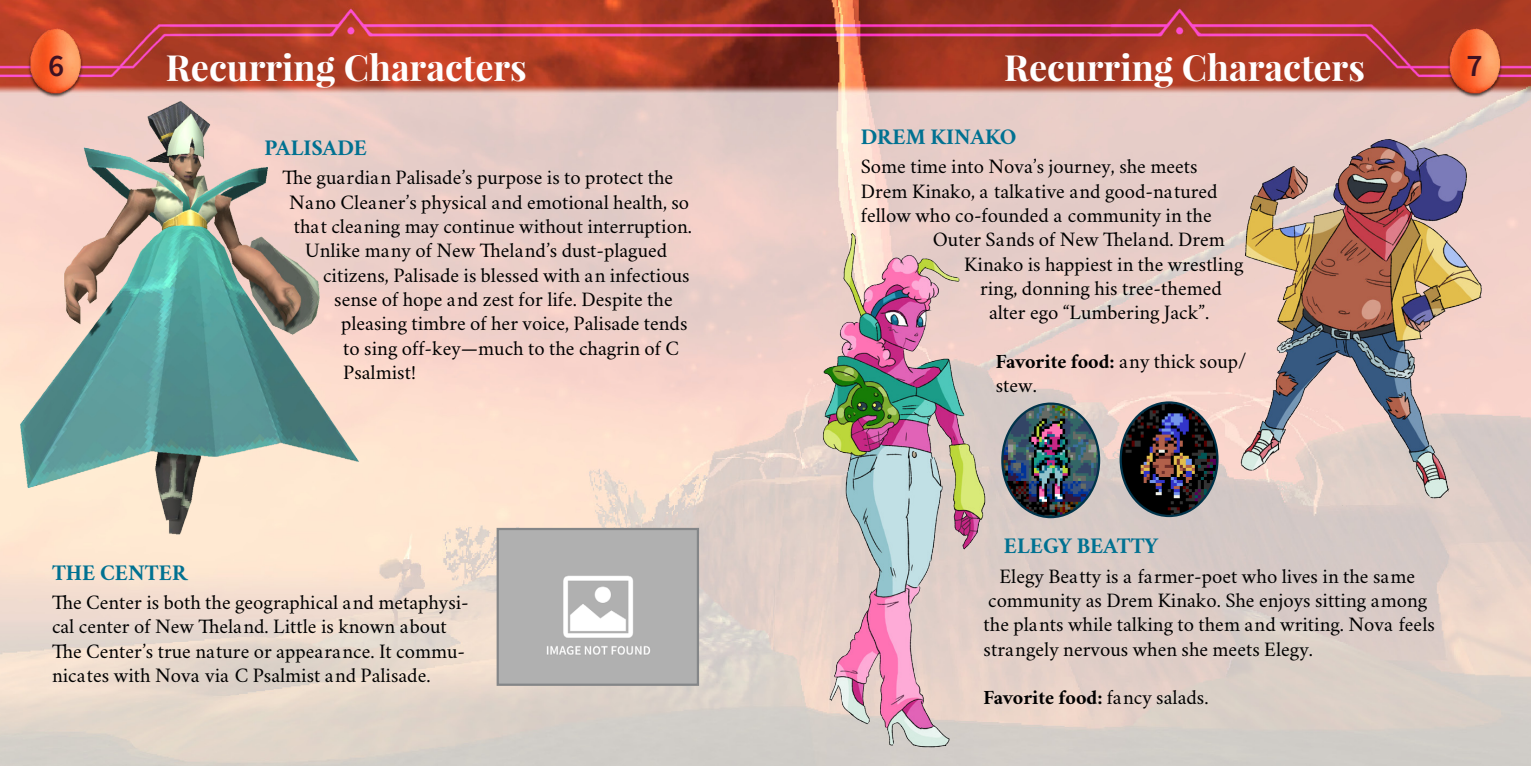
<style>
.page{position:relative;width:1531px;height:766px;background:#fff}
.page>*{position:absolute;margin:0;border:0;box-sizing:border-box;transform-origin:0 0}
.t1{font:700 36px "Playfair Display";color:#fff}
.t2{font:600 31.5px "Source Sans Pro";color:#3e1222}
.t3{font:700 22.5px "Crimson";color:#007191}
.t4{font:20.25px/24.3px "Crimson";color:#000}
.t5{font:700 20.25px "Crimson";letter-spacing:-.02em;color:#000}
.s1{font-weight:700}
.s2{font-weight:400}
</style>
<div class="page">
<img style="left:0;top:0;width:1531px;height:765px">
<img style="left:0;top:64px;width:388px;height:507px">
<img style="left:500px;top:530px;width:196px;height:152px">
<div style="left:497px;top:527px;width:202px;height:158px;border:2px solid #848688"></div>
<img style="left:1233px;top:127px;width:258px;height:390px">
<img style="left:811px;top:222px;width:187px;height:535px">
<img style="left:1002px;top:403px;width:97px;height:114px">
<div style="left:1001px;top:402px;width:99px;height:116px;border:2px solid #00344b;border-radius:50%"></div>
<img style="left:1120px;top:402px;width:97px;height:114px">
<div style="left:1119px;top:401px;width:99px;height:116px;border:2px solid #00344b;border-radius:50%"></div>
<h1 class="t1" style="left:166px;top:45px;width:362px">Recurring Characters</h1>
<h1 class="t1" style="left:1004px;top:45px;width:362px">Recurring Characters</h1>
<h2 class="t2" style="left:48px;top:45px;width:18px">6</h2>
<h2 class="t2" style="left:1466px;top:45px;width:18px">7</h2>
<p class="t3" style="left:265px;top:130px;width:104px">PALISAD E</p>
<p class="t4" style="left:283px;top:164px;width:392px">The guardian Palisade’s purpose is to protect the</p>
<p class="t4" style="left:289px;top:188px;width:401px">Nano Cleaner’s physical and emotional health, so</p>
<p class="t4" style="left:294px;top:213px;width:400px">that cleaning may continue without interruption.</p>
<p class="t4" style="left:305px;top:237px;width:364px">Unlike many of New Theland’s dust-plagued</p>
<p class="t4" style="left:323px;top:261px;width:368px">citizens, Palisade is blessed with an infectious</p>
<p class="t4" style="left:334px;top:286px;width:340px">sense of hope and zest for life. Despite the</p>
<p class="t4" style="left:341px;top:310px;width:348px">pleasing timbre of her voice, Palisade tends</p>
<p class="t4" style="left:343px;top:334px;width:337px">to sing off-key—much to the chagrin of C</p>
<p class="t4" style="left:343px;top:358px;width:74px">Psalmist!</p>
<p class="t3" style="left:52px;top:555px;width:131px">THE CENTER</p>
<p class="t4" style="left:52px;top:588px;width:418px">The Center is both the geographical and metaphysi&shy;cal center of New Theland. Little is known about The Center’s true nature or appearance. It commu&shy;nicates with Nova via C Psalmist and Palisade.</p>
<p class="t3" style="left:861px;top:119px;width:157px">DREM KINAKO</p>
<p class="t4" style="left:861px;top:153px;width:338px">Some time into Nova’s journey, she meets</p>
<p class="t4" style="left:861px;top:177px;width:358px">Drem Kinako, a talkative and good-natured</p>
<p class="t4" style="left:861px;top:202px;width:352px">fellow who co-founded a community in the</p>
<p class="t4" style="left:933px;top:226px;width:294px">Outer Sands of New Theland. Drem</p>
<p class="t4" style="left:964px;top:250px;width:281px">Kinako is happiest in the wrestling</p>
<p class="t4" style="left:980px;top:275px;width:243px">ring, donning his tree-themed</p>
<p class="t4" style="left:989px;top:299px;width:222px">alter ego “Lumbering Jack”.</p>
<p class="t4" style="left:996px;top:347px;width:252px"><span class="s1">FAVORITE FOOD:</span> any thick soup/ stew.</p>
<p class="t3" style="left:1004px;top:528px;width:156px">ELEGY BEATTY</p>
<p class="t4" style="left:983px;top:562px;width:453px;text-indent:16px">Elegy Beatty is a farmer-poet who lives in the same community as Drem Kinako. She enjoys sitting among the plants while talking to them and writing. Nova feels strangely nervous when she meets Elegy.</p>
<p class="t5" style="left:983px;top:682px;width:226px">FAVORITE FOOD: <span class="s2">fancy salads.</span></p>
</div>
